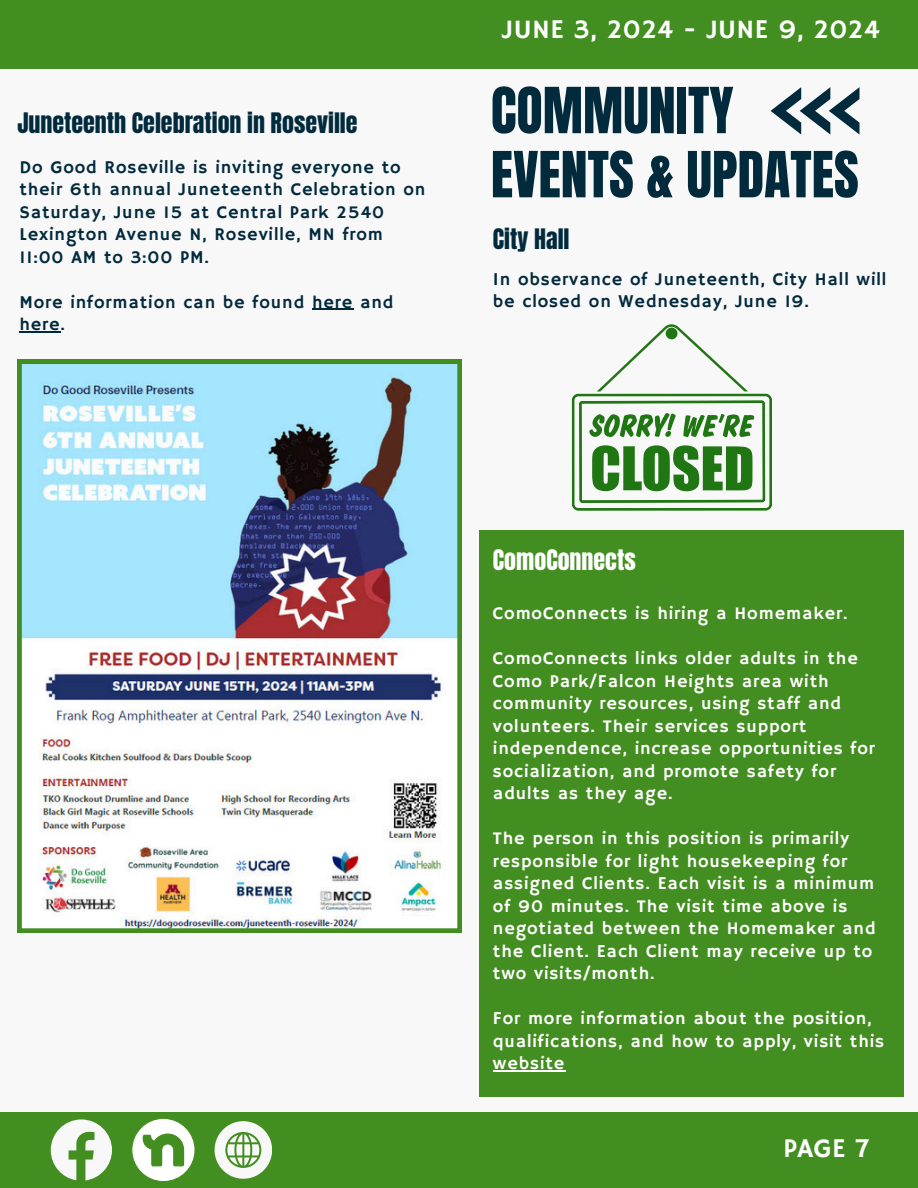
<style>
.page{position:relative;width:918px;height:1188px;background:#f8f8f8}
.page>*{position:absolute;margin:0;border:0;box-sizing:border-box;transform-origin:0 0}
.t1{font:54px/64.2px "Anton";color:#022a3d}
.t2{font:27px "Hammersmith One";letter-spacing:.015em;color:#fff}
.t3{font:24px "Anton";color:#022a3d}
.t4{font:24px "Anton";color:#fff}
.t5{font:18px/22.5px "Hammersmith One";letter-spacing:.05em;color:#fff}
.t6{font:18px/22.5px "Hammersmith One";letter-spacing:.05em;color:#022a3d}
</style>
<div class="page">
<div style="left:0;top:0;width:918px;height:68px;background:#438e20"></div>
<div style="left:0;top:1112px;width:918px;height:76px;background:#438e20"></div>
<svg style="left:51px;top:1119px;width:61px;height:61px"></svg>
<svg style="left:215px;top:1121px;width:57px;height:58px"></svg>
<svg style="left:131px;top:1118px;width:64px;height:64px"></svg>
<svg style="left:771px;top:87px;width:89px;height:48px"></svg>
<img style="left:17px;top:360px;width:445px;height:573px">
<svg style="left:572px;top:324px;width:200px;height:187px"></svg>
<div style="left:480px;top:530px;width:424px;height:566px;background:#438e20"></div>
<hr style="left:493px;top:1070px;width:72px;height:1px;background:#fff">
<hr style="left:312px;top:309px;width:41px;height:1px;background:#022a3d">
<hr style="left:19px;top:331px;width:42px;height:1px;background:#022a3d">
<p class="t3" style="left:17px;top:106px;width:342px">Juneteenth Celebration in Roseville</p>
<h3 class="t6" style="left:19px;top:156px;width:407px">Do Good Roseville is inviting everyone to their 6th annual Juneteenth Celebration on Saturday, June 15 at Central Park 2540<br>Lexington Avenue N, Roseville, MN from 11:00 AM to 3:00 PM.</h3>
<p class="t6" style="left:19px;top:291px;width:375px">More information can be found here and here.</p>
<p class="t2" style="left:502px;top:14px;width:379px">JUNE 3, 2024 - JUNE 9, 2024</p>
<p class="t1" style="left:491px;top:79px;width:369px">COMMUNITY<br>EVENTS &amp; UPDATES</p>
<p class="t3" style="left:493px;top:222px;width:78px">City Hall</p>
<p class="t6" style="left:493px;top:268px;width:395px">In observance of Juneteenth, City Hall will be closed on Wednesday, June 19.</p>
<p class="t4" style="left:493px;top:542px;width:144px">ComoConnects</p>
<h1 class="t5" style="left:493px;top:603px;width:356px">ComoConnects is hiring a Homemaker.</h1>
<p class="t5" style="left:493px;top:648px;width:383px">ComoConnects links older adults in the Como Park/Falcon Heights area with community resources, using staff and volunteers. Their services support independence, increase opportunities for socialization, and promote safety for adults as they age.</p>
<h3 class="t5" style="left:493px;top:828px;width:384px">The person in this position is primarily responsible for light housekeeping for assigned Clients. Each visit is a minimum of 90 minutes. The visit time above is negotiated between the Homemaker and the Client. Each Client may receive up to two visits/month.</h3>
<p class="t5" style="left:493px;top:1008px;width:393px">For more information about the position, qualifications, and how to apply, visit this website</p>
<h3 class="t2" style="left:783px;top:1132px;width:87px">PAGE 7</h3>
</div>
